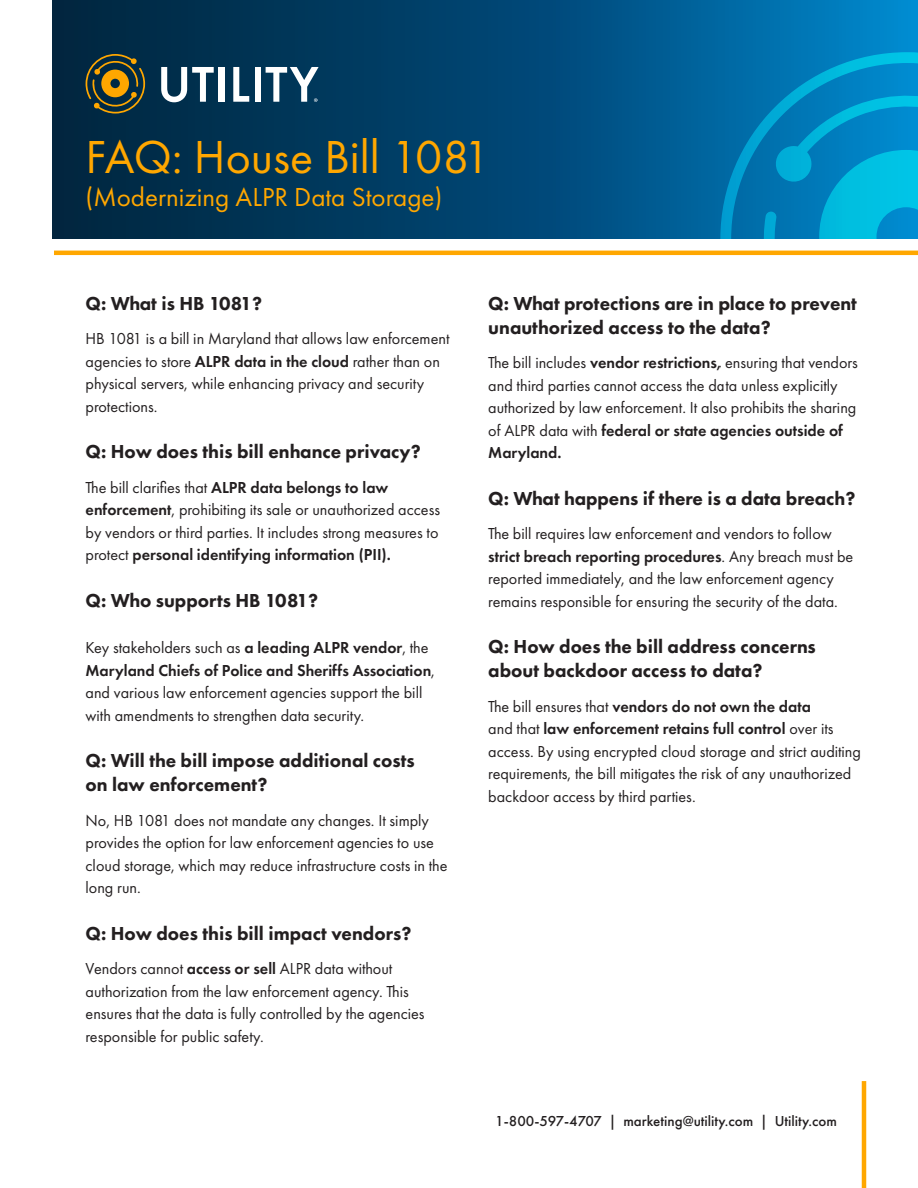
<style>
.page{position:relative;width:918px;height:1188px;background:#fff}
.page>*{position:absolute;margin:0;border:0;box-sizing:border-box;transform-origin:0 0}
.t1{font:48px "Futura PT";color:#ffa700}
.t2{font:27px "Futura PT";color:#ffa700}
.t3{font:800 19.5px/24px "Futura PT";color:#231f20}
.t4{font:16.5px/22.5px "Futura PT";color:#231f20}
.t5{font:500 15px "Futura PT";color:#231f20}
.s1{font-weight:600}
</style>
<div class="page">
<hr style="left:862px;top:1081px;width:4px;height:107px;background:#ffa700">
<div style="left:53px;top:0;width:865px;height:239px;background:linear-gradient(to right,#001b32,#007ec3)"></div>
<svg style="left:720px;top:52px;width:198px;height:187px"></svg>
<svg style="left:161px;top:67px;width:53px;height:35px"></svg>
<div style="left:219px;top:67px;width:6px;height:35px;background:#fff"></div>
<svg style="left:233px;top:67px;width:16px;height:35px"></svg>
<div style="left:255px;top:67px;width:6px;height:35px;background:#fff"></div>
<svg style="left:86px;top:54px;width:59px;height:60px"></svg>
<svg style="left:266px;top:67px;width:53px;height:35px"></svg>
<hr style="left:54px;top:251px;width:864px;height:4px;background:#ffa700">
<p class="t1" style="left:86px;top:128px;width:406px">FAQ: House Bill 1081</p>
<p class="t2" style="left:86px;top:181px;width:358px">(Modernizing ALPR Data Storage)</p>
<p class="t3" style="left:86px;top:291px;width:178px">Q: What is HB 1081?</p>
<p class="t4" style="left:86px;top:327px;width:365px">HB 1081 is a bill in Maryland that allows law enforcement agencies to store <span class="s1">ALPR data in the cloud</span> rather than on physical servers, while enhancing privacy and security protections.</p>
<p class="t3" style="left:86px;top:439px;width:337px">Q: How does this bill enhance privacy?</p>
<p class="t4" style="left:86px;top:476px;width:304px">The bill clarifies that <span class="s1">ALPR data belongs to law</span></p>
<p class="t4" style="left:86px;top:498px;width:356px;text-align:justify"><span class="s1">enforcement</span>, prohibiting its sale or unauthorized access by vendors or third parties. It includes strong measures to protect <span class="s1">personal identifying information (PII).</span></p>
<p class="t3" style="left:86px;top:588px;width:234px">Q: Who supports HB 1081?</p>
<p class="t4" style="left:86px;top:636px;width:351px">Key stakeholders such as <span class="s1">a leading ALPR vendor</span>, the<br><span class="s1">Maryland Chiefs of Police and Sheriffs Association</span>, and various law enforcement agencies support the bill</p>
<p class="t4" style="left:86px;top:704px;width:280px">with amendments to strengthen data security.</p>
<p class="t3" style="left:86px;top:748px;width:331px">Q: Will the bill impose additional costs on law enforcement?</p>
<p class="t4" style="left:86px;top:809px;width:363px">No, HB 1081 does not mandate any changes. It simply provides the option for law enforcement agencies to use cloud storage, which may reduce infrastructure costs in the long run.</p>
<p class="t3" style="left:86px;top:921px;width:327px">Q: How does this bill impact vendors?</p>
<p class="t4" style="left:86px;top:957px;width:341px">Vendors cannot <span class="s1">access or sell</span> ALPR data without authorization from the law enforcement agency. This ensures that the data is fully controlled by the agencies responsible for public safety.</p>
<p class="t3" style="left:488px;top:291px;width:370px">Q: What protections are in place to prevent unauthorized access to the data?</p>
<p class="t4" style="left:488px;top:351px;width:371px">The bill includes <span class="s1">vendor restrictions,</span> ensuring that vendors and third parties cannot access the data unless explicitly authorized by law enforcement. It also prohibits the sharing of ALPR data with <span class="s1">federal or state agencies outside of Maryland.</span></p>
<p class="t3" style="left:488px;top:486px;width:369px">Q: What happens if there is a data breach?</p>
<p class="t4" style="left:488px;top:522px;width:367px">The bill requires law enforcement and vendors to follow <span class="s1">strict breach reporting procedures</span>. Any breach must be reported immediately, and the law enforcement agency remains responsible for ensuring the security of the data.</p>
<p class="t3" style="left:488px;top:634px;width:329px">Q: How does the bill address concerns about backdoor access to data?</p>
<p class="t4" style="left:488px;top:695px;width:374px">The bill ensures that <span class="s1">vendors do not own the data<br></span>and that <span class="s1">law enforcement retains full control</span> over its access. By using encrypted cloud storage and strict auditing requirements, the bill mitigates the risk of any unauthorized backdoor access by third parties.</p>
<p class="t5" style="left:495px;top:1112px;width:343px">1-800-597-4707 | marketing@utility.com | Utility.com</p>
</div>
